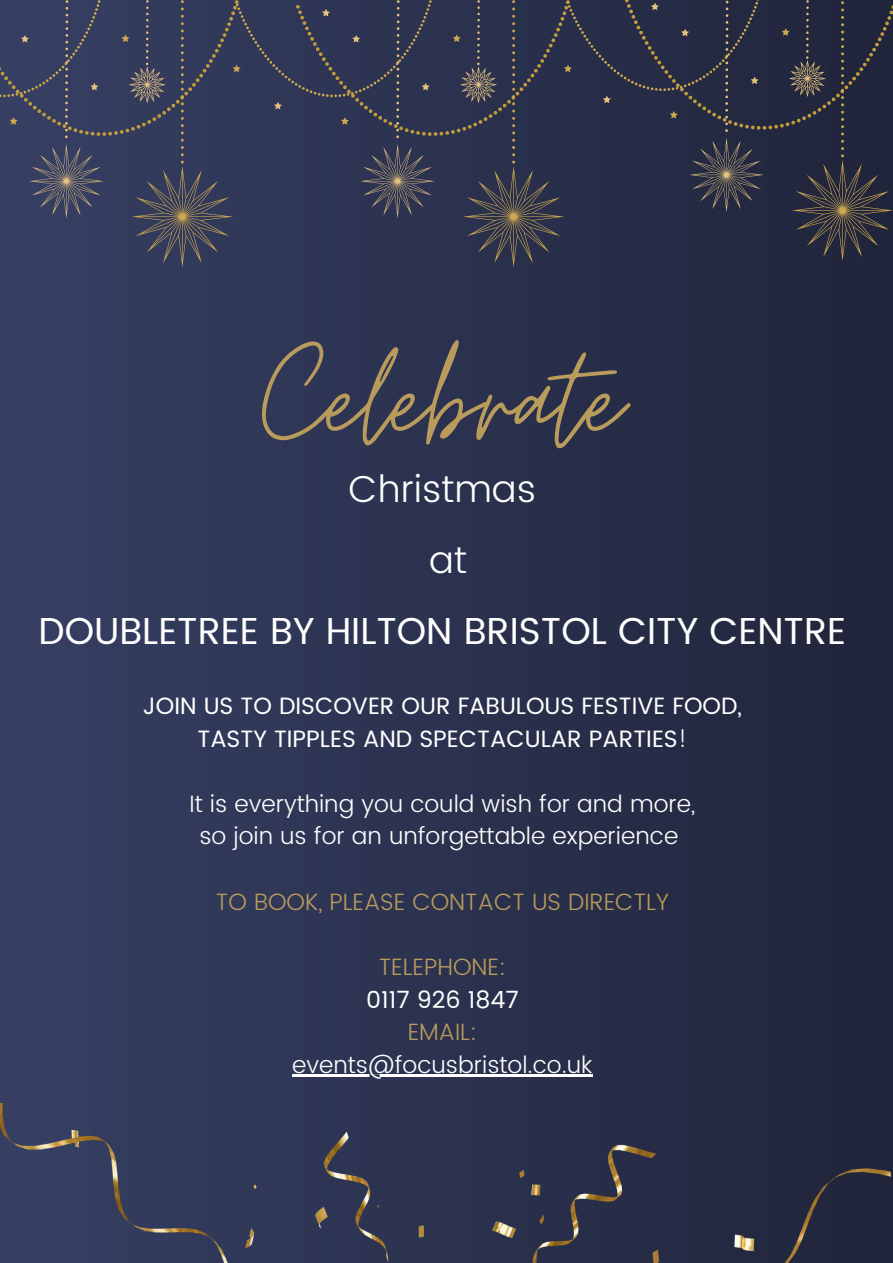
<style>
.page{position:relative;width:893px;height:1263px;background:#fff}
.page>*{position:absolute;margin:0;border:0;box-sizing:border-box;transform-origin:0 0}
.t1{font:153.75px "Moon Time";color:#b99b5c}
.t2{font:37.5px "Poppins";color:#fff}
.t3{font:300 37.5px/70.9px "Poppins";color:#fff;text-align:center}
.t4{font:300 23.62px/32.6px "Poppins";color:#fff;text-align:center}
.t5{font:23.62px/32.6px "Poppins";color:#fff;text-align:center}
.t6{font:300 23.62px "Poppins";color:#b99b5c}
.s1{font-weight:300}
</style>
<div class="page">
<div style="left:0;top:0;width:893px;height:1263px;background:linear-gradient(to right,#373f64,#20253a)"></div>
<svg style="left:572px;top:0;width:321px;height:261px;background:#2c3042"></svg>
<hr style="left:292px;top:1074px;width:300px;height:3px;background:#fff">
<img style="left:0;top:1103px;width:890px;height:160px">
<svg style="left:241px;top:0;width:331px;height:267px;background:#333851"></svg>
<svg style="left:0;top:0;width:241px;height:267px;background:#3b415d"></svg>
<h1 class="t1" style="left:262px;top:307px;width:362px">Celebrate</h1>
<h2 class="t3" style="left:348px;top:453px;width:189px">Christmas at</h2>
<h2 class="t2" style="left:39px;top:609px;width:809px">DOUBLETREE BY HILTON BRISTOL CITY CENTRE</h2>
<p class="t5" style="left:143px;top:689px;width:600px">JOIN US TO DISCOVER OUR FABULOUS FESTIVE FOOD,<br>TASTY TIPPLES AND SPECTACULAR PARTIES<span class="s1">!</span></p>
<p class="t4" style="left:190px;top:787px;width:507px">It is everything you could wish for and more, so join us for an unforgettable experience</p>
<p class="t6" style="left:216px;top:888px;width:454px">TO BOOK, PLEASE CONTACT US DIRECTLY</p>
<p class="t6" style="left:379px;top:953px;width:129px">TELEPHONE:</p>
<p class="t5" style="left:366px;top:983px;width:154px">0117 926 1847</p>
<p class="t6" style="left:408px;top:1018px;width:71px">EMAIL:</p>
<p class="t4" style="left:292px;top:1048px;width:302px">events@focusbristol.co.uk</p>
</div>
